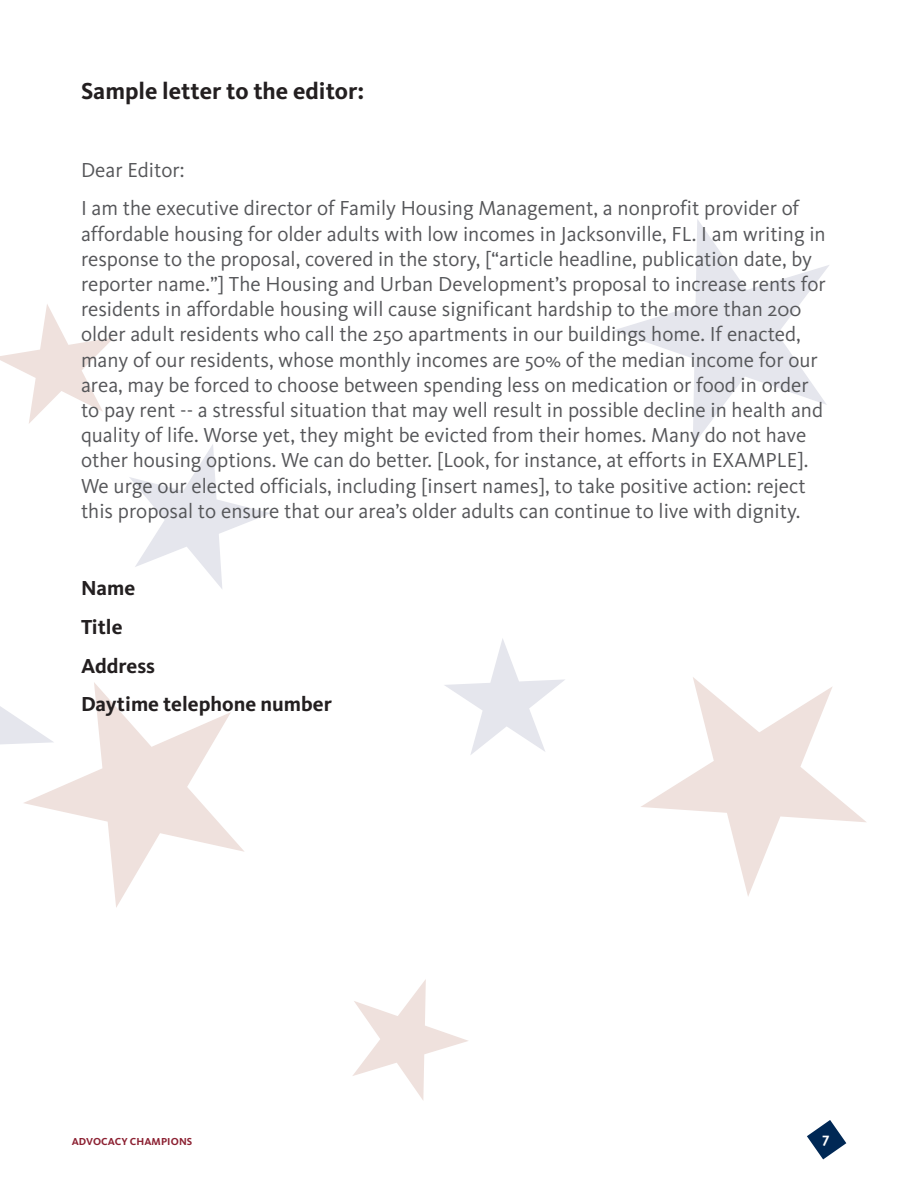
<style>
.page{position:relative;width:918px;height:1188px;background:#fff}
.page>*{position:absolute;margin:0;border:0;box-sizing:border-box;transform-origin:0 0}
.TEXT__125_before{font:700 24px "Kievit OT";color:#231f20}
.TEXT__125_before-2{font:21px/25.2px "Kievit OT";color:#555659}
.TEXT__125_before-3{font:700 21px "Kievit OT";color:#231f20}
.t1{font:700 15px "Kievit OT";color:#fff}
.t2{font:700 10.5px "Kievit OT";letter-spacing:.01em;color:#8c2132}
</style>
<div class="page">
<svg style="left:807px;top:1120px;width:39px;height:39px"></svg>
<svg style="left:0;top:706px;width:23px;height:38px"></svg>
<svg style="left:23px;top:682px;width:221px;height:226px"></svg>
<svg style="left:0;top:304px;width:114px;height:119px"></svg>
<svg style="left:129px;top:444px;width:141px;height:145px"></svg>
<svg style="left:613px;top:219px;width:216px;height:226px"></svg>
<svg style="left:444px;top:638px;width:121px;height:117px"></svg>
<svg style="left:641px;top:677px;width:225px;height:219px"></svg>
<svg style="left:352px;top:979px;width:116px;height:121px"></svg>
<p class="TEXT__125_before" style="left:81px;top:77px;width:285px">Sample letter to the editor:</p>
<p class="TEXT__125_before-2" style="left:81px;top:157px;width:105px">Dear Editor:</p>
<p class="TEXT__125_before-2" style="left:81px;top:196px;width:746px">I am the executive director of Family Housing Management, a nonprofit provider of affordable housing for older adults with low incomes in Jacksonville, FL. I am writing in response to the proposal, covered in the story, [“article headline, publication date, by reporter name.”] The Housing and Urban Development’s proposal to increase rents for residents in affordable housing will cause significant hardship to the more than 200 older adult residents who call the 250 apartments in our buildings home. If enacted, many of our residents, whose monthly incomes are 50% of the median income for our area, may be forced to choose between spending less on medication or food in order to pay rent -- a stressful situation that may well result in possible decline in health and quality of life. Worse yet, they might be evicted from their homes. Many do not have other housing options. We can do better. [Look, for instance, at efforts in EXAMPLE].<br>We urge our elected officials, including [insert names], to take positive action: reject this proposal to ensure that our area’s older adults can continue to live with dignity.</p>
<p class="TEXT__125_before-3" style="left:81px;top:575px;width:56px">Name</p>
<p class="TEXT__125_before-3" style="left:81px;top:614px;width:43px">Title</p>
<p class="TEXT__125_before-3" style="left:81px;top:653px;width:76px">Address</p>
<p class="TEXT__125_before-3" style="left:81px;top:692px;width:252px">Daytime telephone number</p>
<p class="t2" style="left:72px;top:1135px;width:122px">ADVOCACY CHAMPIONS</p>
<p class="t1" style="left:823px;top:1129px;width:9px">7</p>
</div>
